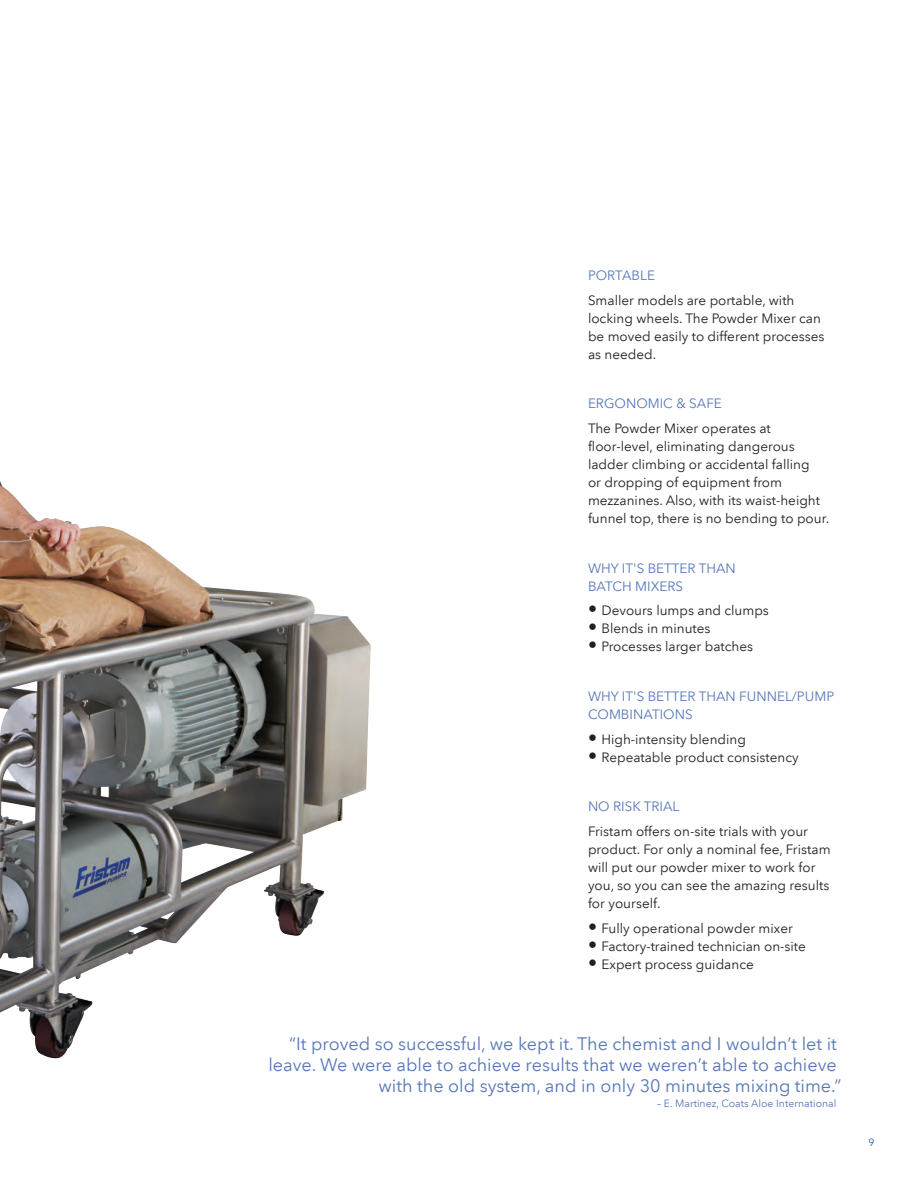
<style>
.page{position:relative;width:918px;height:1188px;background:#fff}
.page>*{position:absolute;margin:0;border:0;box-sizing:border-box;transform-origin:0 0}
.t1{font:18px/21px "Avenir Next LT Pro";color:#5677b9;text-align:right}
.t2{font:13.5px/18px "Avenir Next LT Pro";color:#231f20}
.t3{font:13.5px/18px "Avenir Next LT Pro";color:#5677b9}
.t4{font:10.5px "Avenir Next LT Pro";color:#5677b9}
.t5{font:10.5px "Avenir Next LT Pro";color:#235fab}
.s1{font-size:18px}
</style>
<div class="page">
<img style="left:0;top:481px;width:371px;height:578px">
<p class="t3" style="left:588px;top:267px;width:69px">PORTABLE</p>
<p class="t2" style="left:588px;top:291px;width:238px">Smaller models are portable, with locking wheels. The Powder Mixer can be moved easily to different processes as needed.</p>
<p class="t3" style="left:588px;top:395px;width:135px">ERGONOMIC &amp; SAFE</p>
<p class="t2" style="left:588px;top:419px;width:243px">The Powder Mixer operates at floor-level, eliminating dangerous ladder climbing or accidental falling<br>or dropping of equipment from mezzanines. Also, with its waist-height funnel top, there is no bending to pour.</p>
<p class="t3" style="left:588px;top:559px;width:149px">WHY IT'S BETTER THAN<br>BATCH MIXERS</p>
<p class="t2" style="left:588px;top:602px;width:182px"><span class="s1">•</span> Devours lumps and clumps</p>
<p class="t2" style="left:588px;top:620px;width:124px"><span class="s1">•</span> Blends in minutes</p>
<p class="t2" style="left:588px;top:638px;width:167px"><span class="s1">•</span> Processes larger batches</p>
<p class="t3" style="left:588px;top:687px;width:248px">WHY IT'S BETTER THAN FUNNEL/PUMP<br>COMBINATIONS</p>
<p class="t2" style="left:588px;top:730px;width:159px"><span class="s1">•</span> High-intensity blending</p>
<p class="t2" style="left:588px;top:748px;width:212px"><span class="s1">•</span> Repeatable product consistency</p>
<p class="t3" style="left:588px;top:798px;width:93px">NO RISK TRIAL</p>
<p class="t2" style="left:588px;top:822px;width:244px">Fristam offers on-site trials with your product. For only a nominal fee, Fristam will put our powder mixer to work for you, so you can see the amazing results for yourself.</p>
<p class="t2" style="left:588px;top:919px;width:206px"><span class="s1">•</span> Fully operational powder mixer</p>
<p class="t2" style="left:588px;top:937px;width:219px"><span class="s1">•</span> Factory-trained technician on-site</p>
<p class="t2" style="left:588px;top:955px;width:167px"><span class="s1">•</span> Expert process guidance</p>
<p class="t1" style="left:268px;top:1033px;width:575px">“It proved so successful, we kept it. The chemist and I wouldn’t let it leave. We were able to achieve results that we weren’t able to achieve with the old system, and in only 30 minutes mixing time.”</p>
<p class="t4" style="left:657px;top:1097px;width:181px">– E. Martinez, Coats Aloe International</p>
<p class="t5" style="left:868px;top:1136px;width:8px">9</p>
</div>
